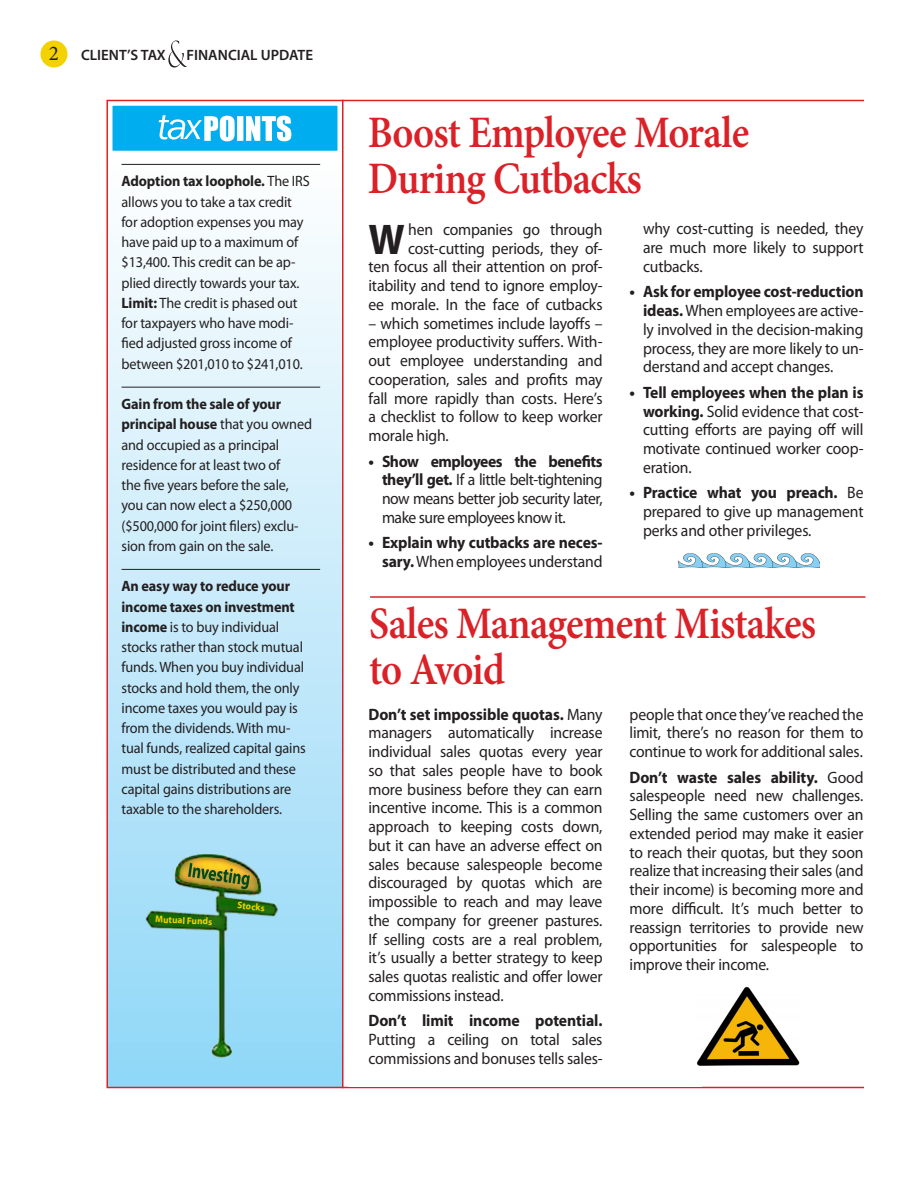
<style>
.page{position:relative;width:918px;height:1188px;background:#fff}
.page>*{position:absolute;margin:0;border:0;box-sizing:border-box;transform-origin:0 0}
.Head_1B_a{font:600 45px/46.5px "Minion Pro";letter-spacing:-.02em;color:#da2128;scale:.9 1}
.Body_1b_Initial_Cap{font:700 43.05px "Myriad Pro";color:#231f20;scale:.95 1}
.Page_Number{font:21px "Minion Pro";color:#231f20}
.Body_1b{font:16.5px/18.8px "Myriad Pro";letter-spacing:-.015em;color:#231f20;text-align:justify;scale:.95 1}
.Bullet_1b{font:16.5px/18.8px "Myriad Pro";letter-spacing:-.01em;color:#231f20;text-align:justify;scale:.95 1}
.Body_1b_Initial_Cap-2{font:16.5px/18.8px "Myriad Pro";letter-spacing:-.015em;color:#231f20;text-align:right;scale:.95 1}
.Bullet_1b-2{font:700 16.5px/18.8px "Myriad Pro";letter-spacing:-.01em;color:#231f20;scale:.95 1}
.Bullet_1b-3{font:700 16.5px "Myriad Pro";letter-spacing:-.01em;color:#231f20}
.Tax_Points{font:15px/20.2px "Myriad Pro";letter-spacing:-.01em;color:#231f20;scale:.95 1}
.CTFU_Page_Header{font:600 15px "Myriad Pro";color:#231f20}
.Body_1b-2{font:700 9.75px "Myriad Pro";color:#f4d202;scale:.95 1}
.s1{font-weight:700}
.s2{font-weight:400}
</style>
<div class="page">
<div style="left:40px;top:40px;width:28px;height:28px;background:#f4d202;border-radius:50%"></div>
<svg style="left:168px;top:40px;width:20px;height:28px"></svg>
<hr style="left:342px;top:100px;width:522px;height:1px;background:#da2128">
<hr style="left:342px;top:1087px;width:522px;height:1px;background:#da2128">
<hr style="left:370px;top:596px;width:495px;height:2px;background:#da2128">
<img style="left:697px;top:986px;width:103px;height:80px">
<img style="left:678px;top:553px;width:141px;height:14px">
<svg style="left:106px;top:99px;width:238px;height:990px;background:#bfe2f0"></svg>
<svg style="left:159px;top:115px;width:132px;height:26px"></svg>
<p class="Page_Number" style="left:49px;top:39px;width:12px">2</p>
<p class="CTFU_Page_Header" style="left:81px;top:45px;width:86px">CLIENT’S TAX</p>
<p class="CTFU_Page_Header" style="left:187px;top:45px;width:128px">FINANCIAL UPDATE</p>
<p class="Tax_Points" style="left:122px;top:171px;width:200px"><span class="s1">Adoption tax loophole.</span> The IRS allows you to take a tax credit for adoption expenses you may have paid up to a maximum of $13,400. This credit can be ap&shy;plied directly towards your tax.<br><span class="s1">Limit:</span> The credit is phased out for taxpayers who have modi&shy;fied adjusted gross income of between $201,010 to $241,010.</p>
<p class="Tax_Points" style="left:122px;top:394px;width:202px"><span class="s1">Gain from the sale of your principal house</span> that you owned and occupied as a principal residence for at least two of<br>the five years before the sale, you can now elect a $250,000 ($500,000 for joint filers) exclu&shy;sion from gain on the sale.</p>
<p class="Tax_Points" style="left:122px;top:576px;width:196px"><span class="s1">An easy way to reduce your income taxes on investment income</span> is to buy individual stocks rather than stock mutual funds. When you buy individual stocks and hold them, the only income taxes you would pay is from the dividends. With mu&shy;tual funds, realized capital gains must be distributed and these capital gains distributions are taxable to the shareholders.</p>
<p class="Body_1b-2" style="left:156px;top:913px;width:62px;rotate:3deg">Mutual Funds</p>
<p class="Body_1b-2" style="left:238px;top:899px;width:31px;rotate:6deg">Stocks</p>
<p class="Head_1B_a" style="left:368px;top:109px;width:425px">Boost Employee Morale<br>During Cutbacks</p>
<p class="Body_1b_Initial_Cap" style="left:369px;top:211px;width:40px">W</p>
<p class="Bullet_1b" style="left:643px;top:219px;width:234px">why cost-cutting is needed, they are much more likely to support cutbacks.</p>
<p class="Bullet_1b" style="left:643px;top:282px;width:234px"><span class="s1">Ask for employee cost-reduction ideas.</span> When employees are active&shy;ly involved in the decision-making process, they are more likely to un&shy;derstand and accept changes.</p>
<p class="Bullet_1b" style="left:643px;top:383px;width:234px"><span class="s1">Tell employees when the plan is working.</span> Solid evidence that cost&shy;cutting efforts are paying off will motivate continued worker coop&shy;eration.</p>
<p class="Bullet_1b" style="left:643px;top:483px;width:234px"><span class="s1">Practice what you preach.</span> Be prepared to give up management perks and other privileges.</p>
<p class="Body_1b_Initial_Cap-2" style="left:369px;top:220px;width:248px">hen companies go through cost-cutting periods, they of-<br>ten focus all their attention on prof&shy;itability and tend to ignore employ&shy;ee morale. In the face of cutbacks</p>
<p class="Body_1b_Initial_Cap-2" style="left:369px;top:314px;width:248px;text-align:justify">– which sometimes include layoffs – employee productivity suffers. With&shy;out employee under-standing and cooperation, sales and profits may fall more rapidly than costs. Here’s a checklist to follow to keep worker morale high.</p>
<p class="Bullet_1b" style="left:382px;top:452px;width:234px"><span class="s1">Show employees the benefits they’ll get.</span> If a little belt-tightening now means better job security later, make sure employees know it.</p>
<p class="Bullet_1b-2" style="left:382px;top:533px;width:234px">Explain why cutbacks are neces&shy;sary. <span class="s2">Whenemployeesunders--tand</span></p>
<p class="Bullet_1b-3" style="left:630px;top:281px;width:7px">•</p>
<p class="Bullet_1b-3" style="left:630px;top:382px;width:7px">•</p>
<p class="Bullet_1b-3" style="left:369px;top:450px;width:7px">•</p>
<p class="Bullet_1b-3" style="left:630px;top:482px;width:7px">•</p>
<p class="Bullet_1b-3" style="left:369px;top:532px;width:7px">•</p>
<p class="Head_1B_a" style="left:369px;top:600px;width:498px">Sales Management Mistakes to Avoid</p>
<p class="Body_1b" style="left:369px;top:704px;width:248px"><span class="s1">Don’t set impossible quotas.</span> Many managers automatically increase individual sales quotas every year so that sales people have to book more business before they can earn incentive income. This is a common approach to keeping costs down, but it can have an adverse effect on sales because salespeople become discouraged by quotas which are impossible to reach and may leave the company for greener pastures.<br>If selling costs are a real problem, it’s usually a better strategy to keep sales quotas realistic and offer lower commissions instead.</p>
<p class="Body_1b" style="left:369px;top:1011px;width:248px"><span class="s1">Don’t limit income potential.<br></span>Putting a ceiling on total sales commissions and bonuses tells sales-</p>
<p class="Body_1b" style="left:630px;top:704px;width:248px">people that once they’ve reached the limit, there’s no reason for them to continue to work for additional sales.</p>
<p class="Body_1b" style="left:630px;top:767px;width:248px"><span class="s1">Don’t waste sales ability.</span> Good salespeople need new challenges.<br>Selling the same customers over an extended period may make it easier to reach their quotas, but they soon realize that increasing their sales (and their income) is becoming more and more difficult. It’s much better to reassign territories to provide new opportunities for salespeople to improve their income.</p>
</div>
